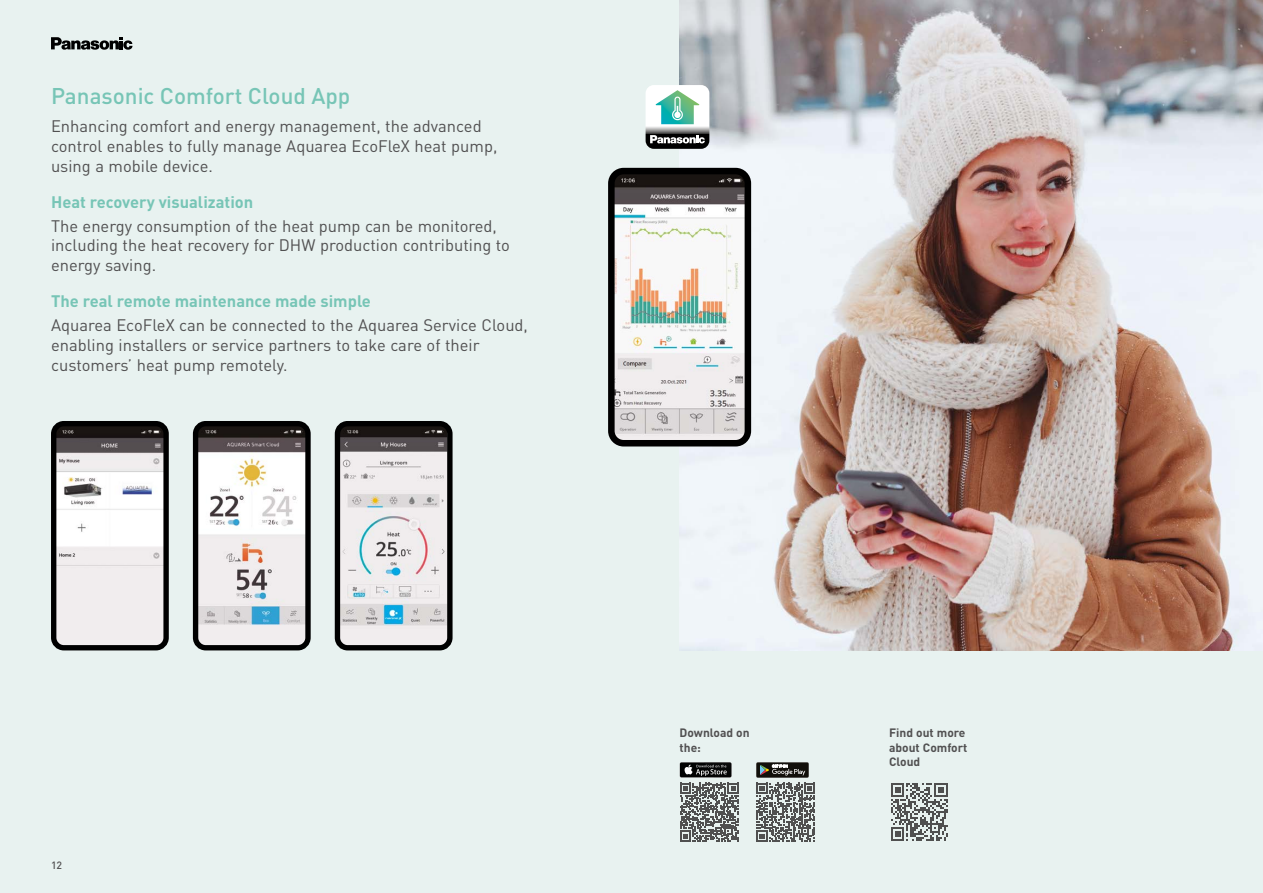
<style>
.page{position:relative;width:1263px;height:893px;background:#e8f2f0}
.page>*{position:absolute;margin:0;border:0;box-sizing:border-box;transform-origin:0 0}
.t1{font:500 22.5px "DIN";color:#77c5b6}
.t2{font:16.5px/19.8px "DIN";color:#515051}
.t3{font:700 16.5px "DIN";color:#77c5b6}
.t4{font:700 12px/14.4px "DIN";color:#515051}
.t5{font:500 10.5px "DIN";color:#515051}
</style>
<div class="page">
<img style="left:680px;top:0;width:583px;height:650px">
<img style="left:616px;top:176px;width:132px;height:267px">
<div style="left:608px;top:168px;width:143px;height:278px;border:7px solid #000;border-radius:12px"></div>
<img style="left:199px;top:427px;width:106px;height:217px">
<div style="left:193px;top:421px;width:118px;height:229px;border:5px solid #000;border-radius:10px"></div>
<img style="left:341px;top:427px;width:106px;height:217px">
<div style="left:335px;top:421px;width:118px;height:229px;border:5px solid #000;border-radius:10px"></div>
<img style="left:57px;top:427px;width:106px;height:217px">
<div style="left:51px;top:421px;width:118px;height:229px;border:5px solid #000;border-radius:10px"></div>
<svg style="left:756px;top:762px;width:59px;height:80px"></svg>
<svg style="left:680px;top:762px;width:59px;height:80px"></svg>
<svg style="left:891px;top:783px;width:57px;height:58px"></svg>
<svg style="left:646px;top:85px;width:63px;height:64px;background:#9fb9b2"></svg>
<svg style="left:51px;top:37px;width:82px;height:13px"></svg>
<h1 class="t1" style="left:51px;top:81px;width:301px">Panasonic Comfort Cloud App</h1>
<p class="t2" style="left:51px;top:116px;width:448px">Enhancing comfort and energy management, the advanced control enables to fully manage Aquarea EcoFleX heat pump, using a mobile device.</p>
<p class="t3" style="left:51px;top:191px;width:204px">Heat recovery visualization</p>
<p class="t2" style="left:51px;top:215px;width:460px">The energy consumption of the heat pump can be monitored, including the heat recovery for DHW production contributing to energy saving.</p>
<p class="t3" style="left:51px;top:290px;width:321px">The real remote maintenance made simple</p>
<p class="t2" style="left:51px;top:315px;width:478px">Aquarea EcoFleX can be connected to the Aquarea Service Cloud, enabling installers or service partners to take care of their customers’ heat pump remotely.</p>
<p class="t5" style="left:51px;top:858px;width:13px">12</p>
<p class="t4" style="left:680px;top:725px;width:72px">Download on the:</p>
<p class="t4" style="left:889px;top:725px;width:80px">Find out more about Comfort<br>Cloud</p>
</div>
